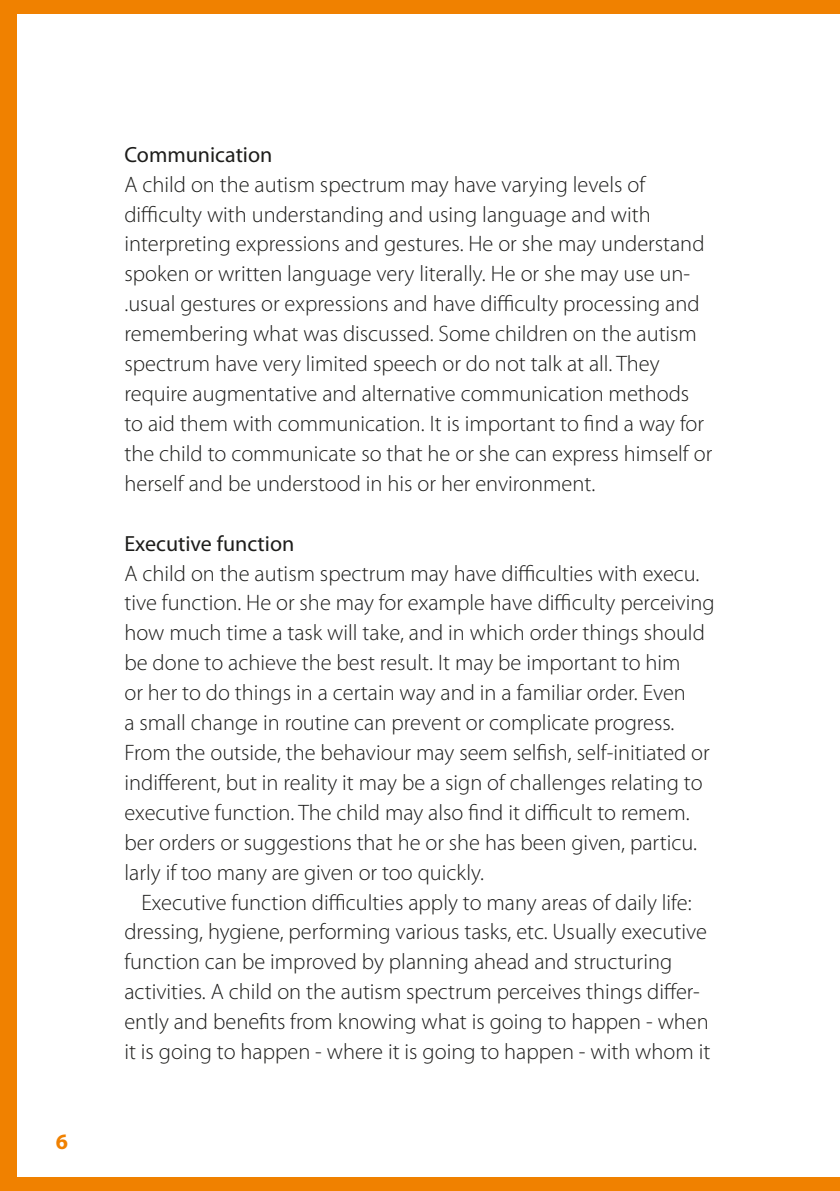
<style>
.page{position:relative;width:840px;height:1191px;background:#fff}
.page>*{position:absolute;margin:0;border:0;box-sizing:border-box;transform-origin:0 0}
._1_leipis_P{font:300 22.4px/30px "Myriad Pro";color:#1d1d1b}
._2__leipis_P{font:300 22.4px/30px "Myriad Pro";color:#1d1d1b}
._3_OTSIKKO_H3{font:22px "Myriad Pro";color:#1d1d1b}
.t1{font:700 22px "Myriad Pro";color:#f08100}
</style>
<div class="page">
<div style="left:0;top:0;width:839px;height:1191px;background:#f08100"></div>
<div style="left:17px;top:14px;width:822px;height:1162px;background:#fff"></div>
<p class="t1" style="left:56px;top:1127px;width:14px">6</p>
<h3 class="_3_OTSIKKO_H3" style="left:124px;top:141px;width:149px">Communication</h3>
<p class="_1_leipis_P" style="left:124px;top:169px;width:589px">A child on the autism spectrum may have varying levels of difficulty with understanding and using language and with interpreting expressions and gestures. He or she may understand spoken or written language very literally. He or she may use un-.usual gestures or expressions and have difficulty processing and remembering what was discussed. Some children on the autism spectrum have very limited speech or do not talk at all. They require augmentative and alternative communication methods to aid them with communication. It is important to find a way for the child to communicate so that he or she can express himself or herself and be understood in his or her environment.</p>
<h3 class="_3_OTSIKKO_H3" style="left:124px;top:529px;width:171px">Executive function</h3>
<p class="_1_leipis_P" style="left:124px;top:558px;width:591px">A child on the autism spectrum may have difficulties with execu. tive function. He or she may for example have difficulty perceiving how much time a task will take, and in which order things should be done to achieve the best result. It may be important to him<br>or her to do things in a certain way and in a familiar order. Even<br>a small change in routine can prevent or complicate progress.<br>From the outside, the behaviour may seem selfish, self-initiated or indifferent, but in reality it may be a sign of challenges relating to executive function. The child may also find it difficult to remem. ber orders or suggestions that he or she has been given, particu. larly if too many are given or too quickly.</p>
<p class="_2__leipis_P" style="left:124px;top:887px;width:587px;text-indent:17px">Executive function difficulties apply to many areas of daily life: dressing, hygiene, performing various tasks, etc. Usually executive function can be improved by planning ahead and structuring activities. A child on the autism spectrum perceives things differ&shy;ently and benefits from knowing what is going to happen - when it is going to happen - where it is going to happen - with whom it</p>
</div>
